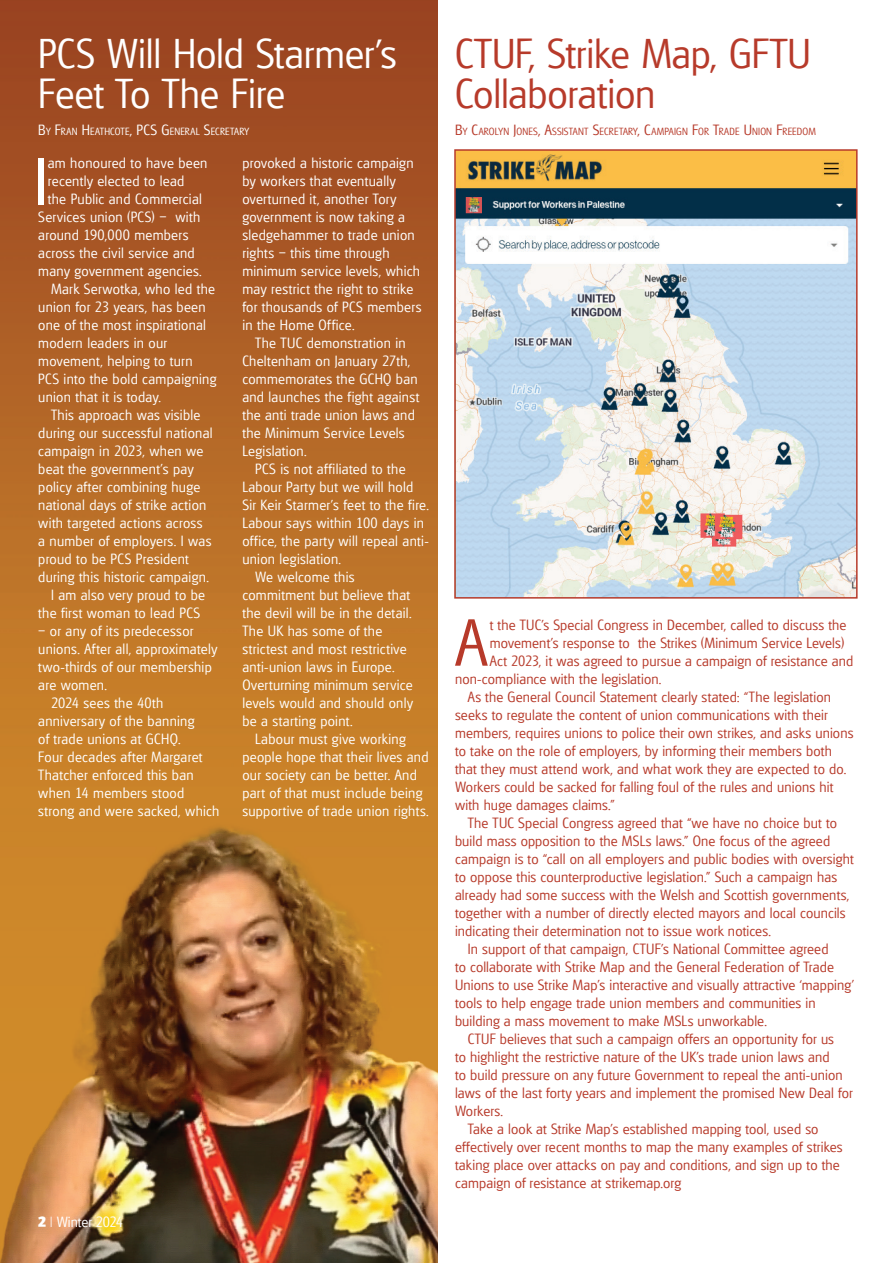
<style>
.page{position:relative;width:893px;height:1263px;background:#fff}
.page>*{position:absolute;margin:0;border:0;box-sizing:border-box;transform-origin:0 0}
.t1{font:300 64.35px "Glasgow";color:#fff}
.t2{font:300 64.35px "Glasgow";color:#b73a2a}
.t3{font:300 40.5px/40.5px "Glasgow";letter-spacing:-.005em;color:#fff}
.t4{font:300 40.5px/40.5px "Glasgow";letter-spacing:-.005em;color:#b73a2a}
.t5{font:300 14.4px/18px "Glasgow";letter-spacing:.02em;color:#fff}
.t6{font:300 14.4px "Glasgow";letter-spacing:.01em;color:#b73a2a}
.t7{font:300 14.4px "Glasgow";letter-spacing:-.005em;color:#fff}
.t8{font:300 10.05px "Glasgow";letter-spacing:.015em;color:#b73a2a}
.t9{font:300 10.05px "Glasgow";letter-spacing:.02em;color:#fff}
.s1{font-size:14.4px}
.s2{font-weight:800}
</style>
<div class="page">
<img style="left:457px;top:152px;width:398px;height:444px">
<div style="left:454px;top:149px;width:404px;height:450px;border:2px solid #b73a2a"></div>
<img style="left:0;top:0;width:438px;height:1263px">
<h2 class="t3" style="left:38px;top:33px;width:360px">PCS Will Hold Starmer’s<br>Feet To The Fire</h2>
<p class="t9" style="left:38px;top:125px;width:212px"><span class="s1">B</span>Y <span class="s1">F</span>RAN <span class="s1">H</span>EATHCOTE<span class="s1">, PCS G</span>ENERAL <span class="s1">S</span>ECRETARY</p>
<h1 class="t1" style="left:34px;top:143px;width:14px">I</h1>
<p class="t5" style="left:48px;top:154px;width:161px">am honoured to have been</p>
<p class="t5" style="left:48px;top:172px;width:138px">recently elected to lead</p>
<p class="t5" style="left:48px;top:190px;width:156px">the Public and Commercial</p>
<p class="t5" style="left:38px;top:208px;width:164px">Services union (PCS) – with</p>
<p class="t5" style="left:38px;top:226px;width:152px">around 190,000 members</p>
<p class="t5" style="left:38px;top:244px;width:158px">across the civil service and</p>
<p class="t5" style="left:38px;top:262px;width:165px">many government agencies.</p>
<p class="t5" style="left:51px;top:280px;width:166px">Mark Serwotka, who led the</p>
<p class="t5" style="left:38px;top:298px;width:169px">union for 23 years, has been</p>
<p class="t5" style="left:38px;top:316px;width:169px">one of the most inspirational</p>
<p class="t5" style="left:38px;top:334px;width:130px">modern leaders in our</p>
<p class="t5" style="left:38px;top:352px;width:156px">movement, helping to turn</p>
<p class="t5" style="left:38px;top:370px;width:180px">PCS into the bold campaigning</p>
<p class="t5" style="left:38px;top:388px;width:124px">union that it is today.</p>
<p class="t5" style="left:51px;top:406px;width:151px">This approach was visible</p>
<p class="t5" style="left:38px;top:424px;width:176px">during our successful national</p>
<p class="t5" style="left:38px;top:442px;width:167px">campaign in 2023, when we</p>
<p class="t5" style="left:38px;top:460px;width:157px">beat the government’s pay</p>
<p class="t5" style="left:38px;top:478px;width:164px">policy after combining huge</p>
<p class="t5" style="left:38px;top:496px;width:170px">national days of strike action</p>
<p class="t5" style="left:38px;top:514px;width:166px">with targeted actions across</p>
<p class="t5" style="left:38px;top:532px;width:175px">a number of employers. I was</p>
<p class="t5" style="left:38px;top:550px;width:152px">proud to be PCS President</p>
<p class="t5" style="left:38px;top:568px;width:172px">during this historic campaign.</p>
<p class="t5" style="left:51px;top:586px;width:156px">I am also very proud to be</p>
<p class="t5" style="left:38px;top:604px;width:163px">the first woman to lead PCS</p>
<p class="t5" style="left:38px;top:622px;width:157px">– or any of its predecessor</p>
<p class="t5" style="left:38px;top:640px;width:181px">unions. After all, approximately</p>
<p class="t5" style="left:38px;top:658px;width:175px">two-thirds of our membership</p>
<p class="t5" style="left:38px;top:676px;width:70px">are women.</p>
<p class="t5" style="left:51px;top:694px;width:114px">2024 sees the 40th</p>
<p class="t5" style="left:38px;top:712px;width:158px">anniversary of the banning</p>
<p class="t5" style="left:38px;top:730px;width:144px">of trade unions at GCHQ.</p>
<p class="t5" style="left:38px;top:748px;width:166px">Four decades after Margaret</p>
<p class="t5" style="left:38px;top:766px;width:157px">Thatcher enforced this ban</p>
<p class="t5" style="left:38px;top:784px;width:147px">when 14 members stood</p>
<p class="t5" style="left:38px;top:802px;width:183px">strong and were sacked, which</p>
<p class="t5" style="left:242px;top:154px;width:181px">provoked a historic campaign by workers that eventually overturned it, another Tory government is now taking a sledgehammer to trade union rights – this time through minimum service levels, which may restrict the right to strike for thousands of PCS members in the Home Office.</p>
<p class="t5" style="left:242px;top:334px;width:178px;text-indent:13px">The TUC demonstration in<br>Cheltenham on January 27th, commemorates the GCHQ ban and launches the fight against the anti trade union laws and the Minimum Service Levels<br>Legislation.</p>
<p class="t5" style="left:255px;top:460px;width:152px">PCS is not affiliated to the</p>
<p class="t5" style="left:242px;top:478px;width:172px">Labour Party but we will hold</p>
<p class="t5" style="left:242px;top:496px;width:188px">Sir Keir Starmer’s feet to the fire.</p>
<p class="t5" style="left:242px;top:514px;width:183px">Labour says within 100 days in</p>
<p class="t5" style="left:242px;top:532px;width:188px">office, the party will repeal anti-</p>
<p class="t5" style="left:242px;top:550px;width:100px">union legislation.</p>
<p class="t5" style="left:255px;top:568px;width:101px">We welcome this</p>
<p class="t5" style="left:242px;top:586px;width:169px">commitment but believe that</p>
<p class="t5" style="left:242px;top:604px;width:171px">the devil will be in the detail.</p>
<p class="t5" style="left:242px;top:622px;width:141px">The UK has some of the</p>
<p class="t5" style="left:242px;top:640px;width:166px">strictest and most restrictive</p>
<p class="t5" style="left:242px;top:658px;width:154px">anti-union laws in Europe.</p>
<p class="t5" style="left:242px;top:676px;width:172px">Overturning minimum service</p>
<p class="t5" style="left:242px;top:694px;width:172px">levels would and should only</p>
<p class="t5" style="left:242px;top:712px;width:112px">be a starting point.</p>
<p class="t5" style="left:255px;top:730px;width:152px">Labour must give working</p>
<p class="t5" style="left:242px;top:748px;width:188px">people hope that their lives and</p>
<p class="t5" style="left:242px;top:766px;width:176px">our society can be better. And</p>
<p class="t5" style="left:242px;top:784px;width:181px">part of that must include being</p>
<p class="t5" style="left:242px;top:802px;width:188px">supportive of trade union rights.</p>
<p class="t7" style="left:38px;top:1213px;width:87px"><span class="s2">2</span> | Winter 2024</p>
<h2 class="t4" style="left:455px;top:33px;width:358px">CTUF, Strike Map, GFTU<br>Collaboration</h2>
<p class="t8" style="left:455px;top:125px;width:362px"><span class="s1">B</span>Y <span class="s1">C</span>AROLYN <span class="s1">J</span>ONES<span class="s1">, A</span>SSISTANT <span class="s1">S</span>ECRETARY<span class="s1">, C</span>AMPAIGN <span class="s1">F</span>OR <span class="s1">T</span>RADE <span class="s1">U</span>NION <span class="s1">F</span>REEDOM</p>
<h1 class="t2" style="left:456px;top:604px;width:33px">A</h1>
<p class="t6" style="left:490px;top:616px;width:358px">t the TUC’s Special Congress in December, called to discuss the</p>
<p class="t6" style="left:490px;top:634px;width:356px">movement’s response to the Strikes (Minimum Service Levels)</p>
<p class="t6" style="left:490px;top:652px;width:365px">Act 2023, it was agreed to pursue a campaign of resistance and</p>
<p class="t6" style="left:455px;top:670px;width:208px">non-compliance with the legislation.</p>
<p class="t6" style="left:468px;top:688px;width:365px">As the General Council Statement clearly stated: “The legislation</p>
<p class="t6" style="left:455px;top:706px;width:374px">seeks to regulate the content of union communications with their</p>
<p class="t6" style="left:455px;top:724px;width:400px">members, requires unions to police their own strikes, and asks unions</p>
<p class="t6" style="left:455px;top:742px;width:378px">to take on the role of employers, by informing their members both</p>
<p class="t6" style="left:455px;top:760px;width:393px">that they must attend work, and what work they are expected to do.</p>
<p class="t6" style="left:455px;top:778px;width:380px">Workers could be sacked for falling foul of the rules and unions hit</p>
<p class="t6" style="left:455px;top:796px;width:161px">with huge damages claims.”</p>
<p class="t6" style="left:468px;top:814px;width:371px">The TUC Special Congress agreed that “we have no choice but to</p>
<p class="t6" style="left:455px;top:832px;width:377px">build mass opposition to the MSLs laws.” One focus of the agreed</p>
<p class="t6" style="left:455px;top:850px;width:400px">campaign is to “call on all employers and public bodies with oversight</p>
<p class="t6" style="left:455px;top:868px;width:384px">to oppose this counterproductive legislation.” Such a campaign has</p>
<p class="t6" style="left:455px;top:886px;width:396px">already had some success with the Welsh and Scottish governments,</p>
<p class="t6" style="left:455px;top:904px;width:392px">together with a number of directly elected mayors and local councils</p>
<p class="t6" style="left:455px;top:922px;width:317px">indicating their determination not to issue work notices.</p>
<p class="t6" style="left:468px;top:940px;width:362px">In support of that campaign, CTUF’s National Committee agreed</p>
<p class="t6" style="left:455px;top:958px;width:380px">to collaborate with Strike Map and the General Federation of Trade</p>
<p class="t6" style="left:455px;top:976px;width:401px">Unions to use Strike Map’s interactive and visually attractive ‘mapping’</p>
<p class="t6" style="left:455px;top:994px;width:362px">tools to help engage trade union members and communities in</p>
<p class="t6" style="left:455px;top:1012px;width:313px">building a mass movement to make MSLs unworkable.</p>
<p class="t6" style="left:468px;top:1030px;width:368px">CTUF believes that such a campaign offers an opportunity for us</p>
<p class="t6" style="left:455px;top:1048px;width:376px">to highlight the restrictive nature of the UK’s trade union laws and</p>
<p class="t6" style="left:455px;top:1066px;width:389px">to build pressure on any future Government to repeal the anti-union</p>
<p class="t6" style="left:455px;top:1084px;width:399px">laws of the last forty years and implement the promised New Deal for</p>
<p class="t6" style="left:455px;top:1102px;width:50px">Workers.</p>
<p class="t6" style="left:468px;top:1120px;width:352px">Take a look at Strike Map’s established mapping tool, used so</p>
<p class="t6" style="left:455px;top:1138px;width:389px">effectively over recent months to map the many examples of strikes</p>
<p class="t6" style="left:455px;top:1156px;width:386px">taking place over attacks on pay and conditions, and sign up to the</p>
<p class="t6" style="left:455px;top:1174px;width:228px">campaign of resistance at strikemap.org</p>
</div>
